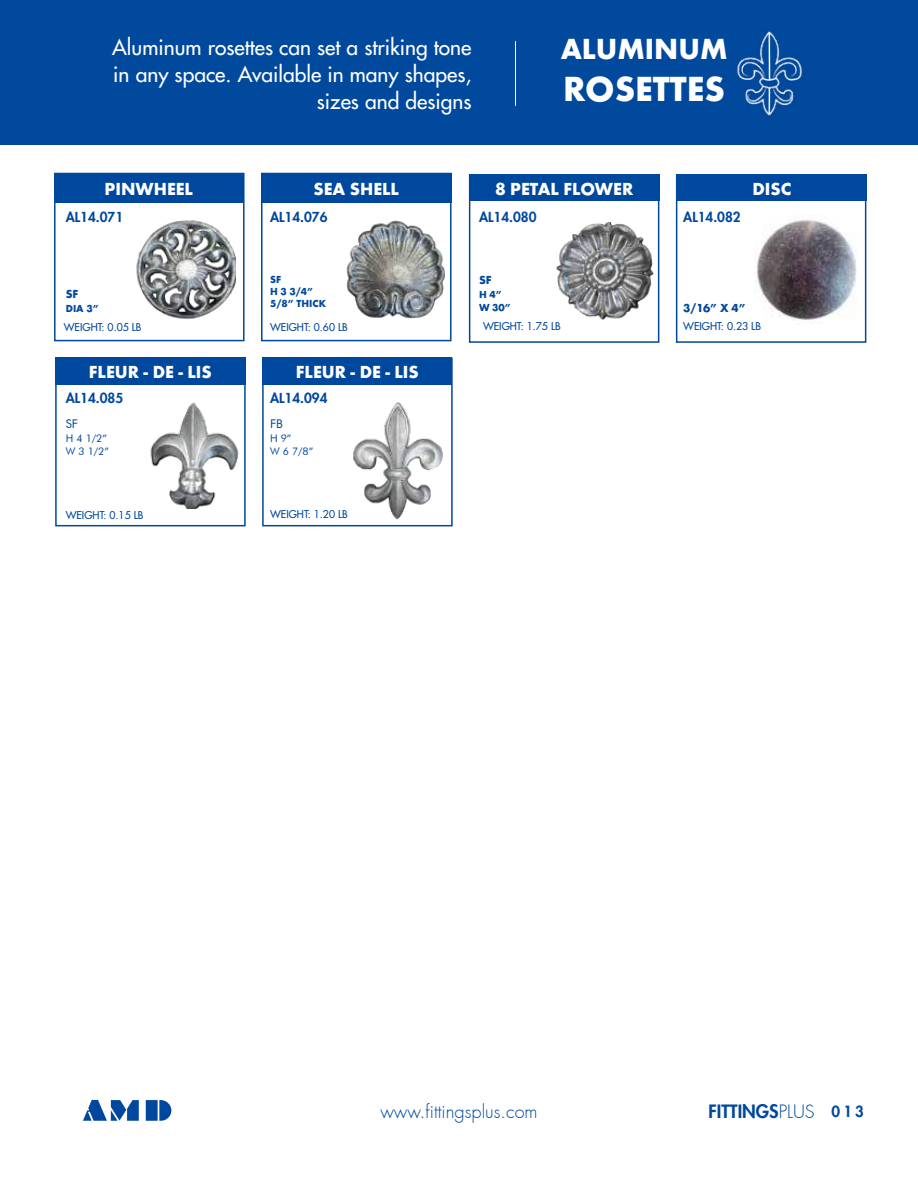
<style>
.page{position:relative;width:918px;height:1188px;background:#fff}
.page>*{position:absolute;margin:0;border:0;box-sizing:border-box;transform-origin:0 0}
.t1{font:700 36px "Futura T";color:#fff}
.t2{font:700 30px "Futura T";color:#fff}
.t3{font:500 21px/27px "Futura Std";color:#fff;text-align:right}
.t4{font:700 18px "Futura T";color:#fff}
.t5{font:300 18px "Futura";color:#00499d}
.t6{font:800 18px "Futura";color:#00499d}
.t7{font:800 13.5px "Futura";color:#00489d}
.t8{font:700 12px "Futura T";color:#00489d}
.t9{font:12px "Futura BT";color:#00489d}
.t10{font:500 10.5px "Futura Std";color:#00489d}
.t11{font:700 10.5px/12px "Futura T";color:#00489d}
.t12{font:10.5px/13.5px "Futura BT";color:#00489d}
.s1{font-weight:300}
.s2{font-family:"Futura Std";font-size:15px;color:#00489d}
</style>
<div class="page">
<div style="left:0;top:0;width:918px;height:145px;background:#00499d"></div>
<svg style="left:83px;top:1100px;width:56px;height:21px"></svg>
<svg style="left:146px;top:1100px;width:25px;height:21px"></svg>
<img style="left:737px;top:29px;width:66px;height:87px">
<hr style="left:515px;top:41px;width:1px;height:65px;background:#fff">
<div style="left:262px;top:358px;width:191px;height:168px;border:2px solid #00489d"></div>
<div style="left:55px;top:358px;width:191px;height:168px;border:2px solid #00489d"></div>
<div style="left:676px;top:174px;width:190px;height:169px;border:2px solid #00489d"></div>
<div style="left:469px;top:174px;width:190px;height:169px;border:2px solid #00489d"></div>
<div style="left:261px;top:173px;width:191px;height:168px;border:2px solid #00489d"></div>
<div style="left:54px;top:173px;width:191px;height:168px;border:2px solid #00489d"></div>
<div style="left:261px;top:173px;width:191px;height:30px;background:#00489d"></div>
<div style="left:55px;top:357px;width:191px;height:28px;background:#00489d"></div>
<div style="left:469px;top:175px;width:190px;height:26px;background:#00489d"></div>
<div style="left:262px;top:357px;width:190px;height:28px;background:#00489d"></div>
<div style="left:676px;top:175px;width:190px;height:26px;background:#00489d"></div>
<div style="left:55px;top:173px;width:189px;height:30px;background:#00489d"></div>
<img style="left:136px;top:220px;width:100px;height:99px">
<img style="left:346px;top:220px;width:99px;height:99px">
<img style="left:556px;top:222px;width:97px;height:98px">
<img style="left:150px;top:402px;width:89px;height:106px">
<img style="left:353px;top:402px;width:90px;height:118px">
<img style="left:754px;top:219px;width:103px;height:101px">
<p class="t3" style="left:112px;top:34px;width:361px">Aluminum rosettes can set a striking tone in any space. Available in many shapes, sizes and designs</p>
<h2 class="t2" style="left:561px;top:31px;width:168px">ALUMINUM</h2>
<h1 class="t1" style="left:563px;top:68px;width:163px">ROSETTES</h1>
<p class="t4" style="left:105px;top:178px;width:90px">PINWHEEL</p>
<p class="t4" style="left:313px;top:178px;width:87px">SEA SHELL</p>
<p class="t4" style="left:495px;top:178px;width:140px">8 PETAL FLOWER</p>
<p class="t4" style="left:752px;top:178px;width:41px">DISC</p>
<p class="t7" style="left:66px;top:208px;width:59px">AL14.071</p>
<p class="t7" style="left:270px;top:208px;width:59px">AL14.076</p>
<p class="t7" style="left:479px;top:208px;width:59px">AL14.080</p>
<p class="t8" style="left:66px;top:287px;width:14px">SF</p>
<p class="t11" style="left:66px;top:302px;width:34px">DIA 3”</p>
<p class="t11" style="left:270px;top:274px;width:58px">SF<br>H 3 3/4”<br>5/8” THICK</p>
<p class="t8" style="left:479px;top:273px;width:14px">SF</p>
<p class="t11" style="left:479px;top:288px;width:33px;line-height:13.5px">H 4”<br>W 30”</p>
<p class="t7" style="left:683px;top:208px;width:59px">AL14.082</p>
<p class="t8" style="left:683px;top:301px;width:64px">3/16” X 4”</p>
<p class="t10" style="left:64px;top:320px;width:79px">WEIGHT: 0.05 LB</p>
<p class="t10" style="left:270px;top:320px;width:79px">WEIGHT: 0.60 LB</p>
<p class="t4" style="left:89px;top:361px;width:125px">FLEUR - DE - LIS</p>
<p class="t4" style="left:296px;top:361px;width:125px">FLEUR - DE - LIS</p>
<p class="t7" style="left:66px;top:390px;width:59px">AL14.085</p>
<p class="t7" style="left:270px;top:390px;width:59px">AL14.094</p>
<p class="t9" style="left:66px;top:417px;width:14px">SF</p>
<p class="t12" style="left:66px;top:431px;width:45px">H 4 1/2”<br>W 3 1/2”</p>
<p class="t9" style="left:270px;top:417px;width:14px">FB</p>
<p class="t12" style="left:270px;top:431px;width:45px">H 9”<br>W 6 7/8”</p>
<p class="t10" style="left:66px;top:508px;width:79px">WEIGHT: 0.15 LB</p>
<p class="t10" style="left:270px;top:508px;width:79px">WEIGHT: 1.20 LB</p>
<p class="t10" style="left:483px;top:320px;width:79px">WEIGHT: 1.75 LB</p>
<p class="t10" style="left:683px;top:320px;width:79px">WEIGHT: 0.23 LB</p>
<p class="t5" style="left:380px;top:1100px;width:159px">www.fittingsplus.com</p>
<p class="t6" style="left:709px;top:1100px;width:157px">FITTINGS<span class="s1">PLUS</span> <span class="s2">0 1 3</span></p>
</div>
